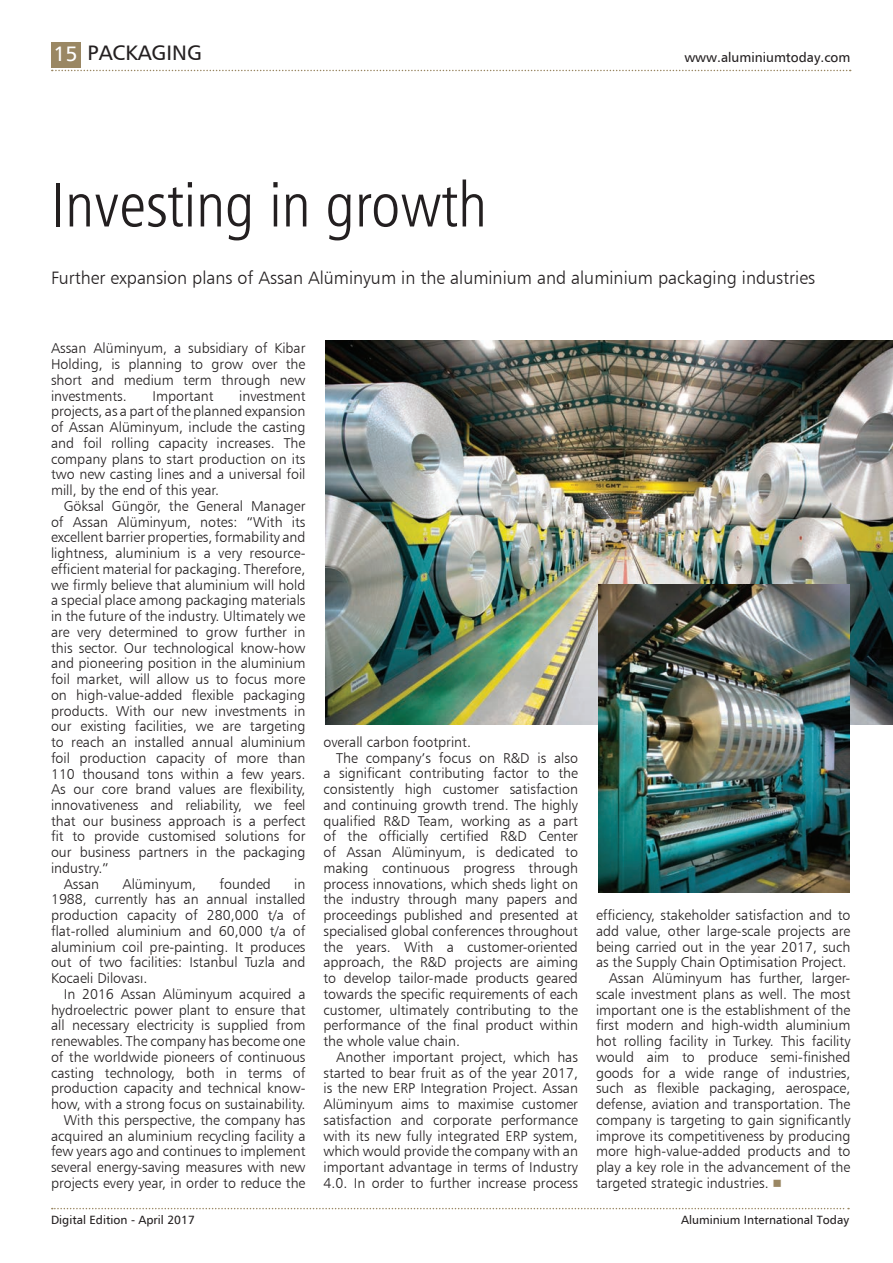
<style>
.page{position:relative;width:893px;height:1263px;background:#fff}
.page>*{position:absolute;margin:0;border:0;box-sizing:border-box;transform-origin:0 0}
.t1{font:63px "Humanist 777 BT Light Condensed B";letter-spacing:-.005em;color:#231f20}
.t2{font:21px "Humanist 777 BT Roman B";color:#231f20}
.t3{font:18px "Humanist 777 BT Light B";color:#231f20}
.t4{font:14.25px/15.8px "Humanist 777 BT Light B";color:#231f20;text-align:justify}
.t5{font:13.5px "Humanist 777 BT Roman B";color:#231f20}
.t6{font:12px "Humanist 777 BT Roman B";color:#231f20}
.s1{color:#fff}
</style>
<div class="page">
<div style="left:51px;top:43px;width:30px;height:25px;background:#9a8763"></div>
<svg style="left:52px;top:70px;width:799px;height:1px"></svg>
<svg style="left:52px;top:1208px;width:797px;height:1px"></svg>
<img style="left:325px;top:341px;width:568px;height:384px">
<img style="left:599px;top:585px;width:250px;height:307px">
<h2 class="t2" style="left:54px;top:40px;width:150px"><span class="s1">15</span> PACKAGING</h2>
<p class="t5" style="left:684px;top:48px;width:168px">www.aluminiumtoday.com</p>
<h1 class="t1" style="left:51px;top:166px;width:438px">Investing in growth</h1>
<p class="t3" style="left:51px;top:267px;width:766px">Further expansion plans of Assan Alüminyum in the aluminium and aluminium packaging industries</p>
<p class="t4" style="left:51px;top:340px;width:256px">Assan Alüminyum, a subsidiary of Kibar Holding, is planning to grow over the short and medium term through new investments.</p>
<p class="t4" style="left:51px;top:387px;width:256px;text-indent:188px">investment projects, as a part of the planned expansion of Assan Alüminyum, include the casting and foil rolling capacity increases. The company plans to start production on its two new casting lines and a universal foil mill, by the end of this year.</p>
<p class="t4" style="left:64px;top:498px;width:243px">Göksal Güngör, the General Manager</p>
<p class="t4" style="left:51px;top:513px;width:256px">of Assan Alüminyum, notes: “With its</p>
<p class="t4" style="left:51px;top:529px;width:256px">excellent barrier properties, formability and</p>
<p class="t4" style="left:51px;top:545px;width:256px">lightness, aluminium is a very resource-</p>
<p class="t4" style="left:51px;top:561px;width:256px">efficient material for packaging. Therefore,</p>
<p class="t4" style="left:51px;top:576px;width:256px">we firmly believe that aluminium will hold</p>
<p class="t4" style="left:51px;top:592px;width:256px">a special place among packaging materials</p>
<p class="t4" style="left:51px;top:608px;width:256px">in the future of the industry. Ultimately we</p>
<p class="t4" style="left:51px;top:624px;width:256px">are very determined to grow further in</p>
<p class="t4" style="left:51px;top:639px;width:256px">this sector. Our technological know-how</p>
<p class="t4" style="left:51px;top:655px;width:256px">and pioneering position in the aluminium</p>
<p class="t4" style="left:51px;top:671px;width:256px">foil market, will allow us to focus more</p>
<p class="t4" style="left:51px;top:687px;width:256px">on high-value-added flexible packaging</p>
<p class="t4" style="left:51px;top:702px;width:256px">products. With our new investments in</p>
<p class="t4" style="left:51px;top:718px;width:256px">our existing facilities, we are targeting</p>
<p class="t4" style="left:51px;top:734px;width:256px">to reach an installed annual aluminium</p>
<p class="t4" style="left:51px;top:750px;width:256px">foil production capacity of more than</p>
<p class="t4" style="left:51px;top:765px;width:256px">110 thousand tons within a few years.</p>
<p class="t4" style="left:51px;top:781px;width:256px">As our core brand values are flexibility,</p>
<p class="t4" style="left:51px;top:797px;width:256px">innovativeness and reliability, we feel</p>
<p class="t4" style="left:51px;top:813px;width:256px">that our business approach is a perfect</p>
<p class="t4" style="left:51px;top:828px;width:256px">fit to provide customised solutions for</p>
<p class="t4" style="left:51px;top:844px;width:256px">our business partners in the packaging</p>
<p class="t4" style="left:51px;top:860px;width:59px">industry.”</p>
<p class="t4" style="left:64px;top:876px;width:37px">Assan</p>
<p class="t4" style="left:122px;top:876px;width:75px">Alüminyum,</p>
<p class="t4" style="left:220px;top:876px;width:53px">founded</p>
<p class="t4" style="left:153px;top:387px;width:62px">Important</p>
<p class="t4" style="left:51px;top:876px;width:256px;text-indent:243px">in 1988, currently has an annual installed production capacity of 280,000 t/a of flat-rolled aluminium and 60,000 t/a of aluminium coil pre-painting. It produces out of two facilities: Istanbul Tuzla and Kocaeli Dilovası.</p>
<p class="t4" style="left:51px;top:986px;width:256px;text-align:right">In 2016 Assan Alüminyum acquired a hydroelectric power plant to ensure that all necessary electricity is supplied from renewables. The company has become one of the worldwide pioneers of continuous casting technology, both in terms of production capacity and technical know&shy;how, with a strong focus on sustainability.<br>With this perspective, the company has acquired an aluminium recycling facility a few years ago and continues to implement several energy-saving measures with new projects every year, in order to reduce the</p>
<p class="t4" style="left:323px;top:734px;width:149px">overall carbon footprint.</p>
<p class="t4" style="left:336px;top:750px;width:243px">The company’s focus on R&amp;D is also</p>
<p class="t4" style="left:323px;top:765px;width:256px">a significant contributing factor to the</p>
<p class="t4" style="left:323px;top:781px;width:256px">consistently high customer satisfaction</p>
<p class="t4" style="left:323px;top:797px;width:256px">and continuing growth trend. The highly</p>
<p class="t4" style="left:323px;top:812px;width:256px">qualified R&amp;D Team, working as a part</p>
<p class="t4" style="left:323px;top:828px;width:256px">of the officially certified R&amp;D Center</p>
<p class="t4" style="left:323px;top:844px;width:256px">of Assan Alüminyum, is dedicated to</p>
<p class="t4" style="left:323px;top:860px;width:256px">making continuous progress through</p>
<p class="t4" style="left:323px;top:875px;width:256px">process innovations, which sheds light on</p>
<p class="t4" style="left:323px;top:891px;width:256px">the industry through many papers and</p>
<p class="t4" style="left:323px;top:907px;width:256px">proceedings published and presented at</p>
<p class="t4" style="left:323px;top:923px;width:256px">specialised global conferences throughout</p>
<p class="t4" style="left:323px;top:938px;width:256px">the years. With a customer-oriented</p>
<p class="t4" style="left:323px;top:954px;width:256px">approach, the R&amp;D projects are aiming</p>
<p class="t4" style="left:323px;top:970px;width:256px">to develop tailor-made products geared</p>
<p class="t4" style="left:323px;top:986px;width:256px">towards the specific requirements of each</p>
<p class="t4" style="left:323px;top:1001px;width:256px">customer, ultimately contributing to the</p>
<p class="t4" style="left:323px;top:1017px;width:256px">performance of the final product within</p>
<p class="t4" style="left:323px;top:1033px;width:138px">the whole value chain.</p>
<p class="t4" style="left:336px;top:1049px;width:243px">Another important project, which has</p>
<p class="t4" style="left:323px;top:1064px;width:256px">started to bear fruit as of the year 2017,</p>
<p class="t4" style="left:323px;top:1080px;width:256px">is the new ERP Integration Project. Assan</p>
<p class="t4" style="left:323px;top:1096px;width:256px">Alüminyum aims to maximise customer</p>
<p class="t4" style="left:323px;top:1112px;width:256px">satisfaction and corporate performance</p>
<p class="t4" style="left:323px;top:1127px;width:256px">with its new fully integrated ERP system,</p>
<p class="t4" style="left:323px;top:1143px;width:256px">which would provide the company with an</p>
<p class="t4" style="left:323px;top:1159px;width:256px">important advantage in terms of Industry</p>
<p class="t4" style="left:323px;top:1175px;width:256px">4.0. In order to further increase process</p>
<p class="t4" style="left:596px;top:907px;width:256px">efficiency, stakeholder satisfaction and to</p>
<p class="t4" style="left:596px;top:923px;width:256px">add value, other large-scale projects are</p>
<p class="t4" style="left:596px;top:938px;width:256px">being carried out in the year 2017, such</p>
<p class="t4" style="left:596px;top:954px;width:252px">as the Supply Chain Optimisation Project.</p>
<p class="t4" style="left:609px;top:970px;width:243px">Assan Alüminyum has further, larger-</p>
<p class="t4" style="left:596px;top:986px;width:256px">scale investment plans as well. The most</p>
<p class="t4" style="left:596px;top:1001px;width:256px">important one is the establishment of the</p>
<p class="t4" style="left:596px;top:1017px;width:256px">first modern and high-width aluminium</p>
<p class="t4" style="left:596px;top:1033px;width:256px">hot rolling facility in Turkey. This facility</p>
<p class="t4" style="left:596px;top:1049px;width:256px">would aim to produce semi-finished</p>
<p class="t4" style="left:596px;top:1064px;width:256px">goods for a wide range of industries,</p>
<p class="t4" style="left:596px;top:1080px;width:256px">such as flexible packaging, aerospace,</p>
<p class="t4" style="left:596px;top:1096px;width:256px">defense, aviation and transportation. The</p>
<p class="t4" style="left:596px;top:1112px;width:256px">company is targeting to gain significantly</p>
<p class="t4" style="left:596px;top:1127px;width:256px">improve its competitiveness by producing</p>
<p class="t4" style="left:596px;top:1143px;width:256px">more high-value-added products and to</p>
<p class="t4" style="left:596px;top:1159px;width:256px">play a key role in the advancement of the</p>
<p class="t4" style="left:596px;top:1175px;width:174px">targeted strategic industries.</p>
<p class="t6" style="left:51px;top:1213px;width:145px">Digital Edition - April 2017</p>
<p class="t6" style="left:681px;top:1213px;width:169px">Aluminium International Today</p>
</div>
